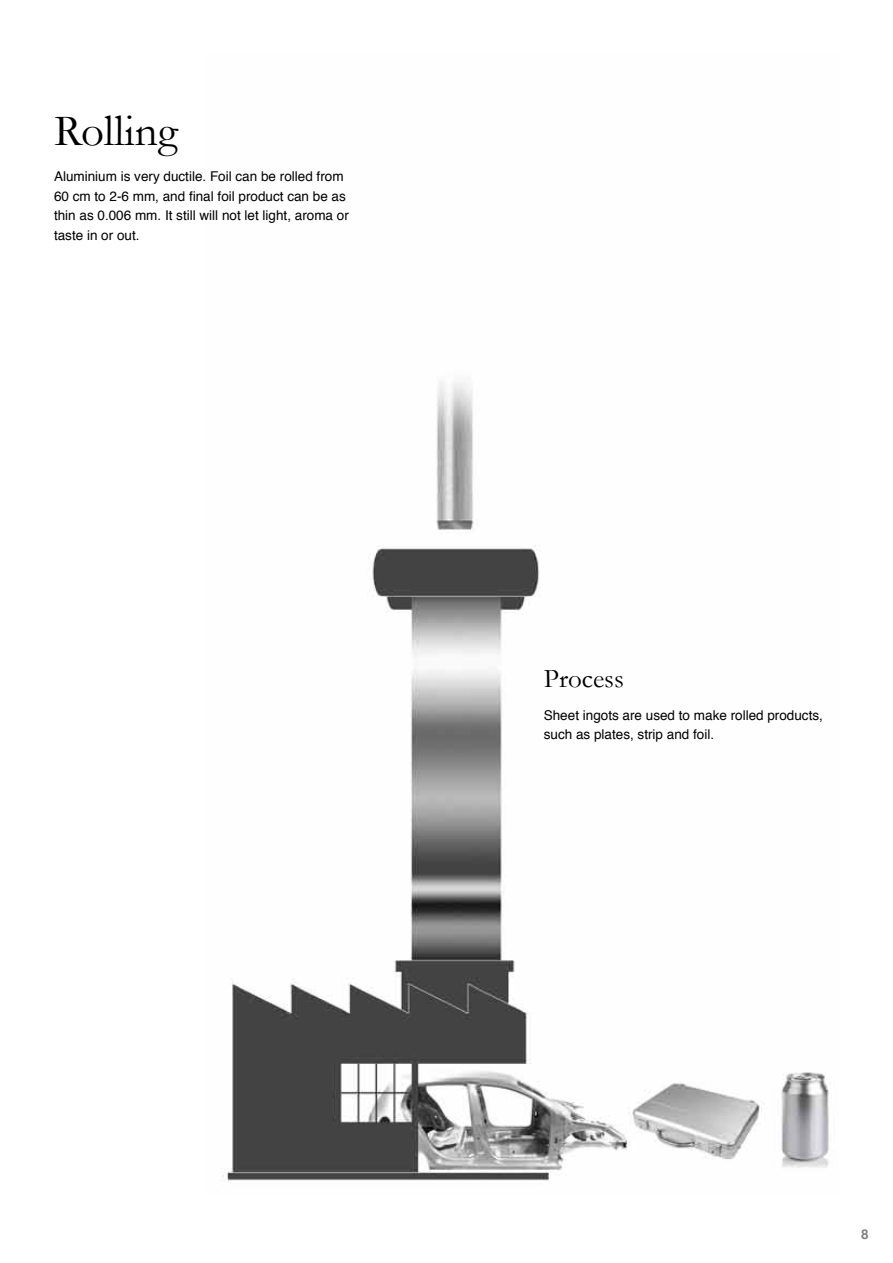
<style>
.page{position:relative;width:893px;height:1263px;background:#fff}
.page>*{position:absolute;margin:0;border:0;box-sizing:border-box;transform-origin:0 0}
.t1{font:45px "Garamond";color:#000}
.t2{font:27px "Garamond";color:#000}
.t3{font:13.5px/19.5px "Helvetica";color:#000}
.t4{font:700 13.5px "Helvetica";color:#808285}
</style>
<div class="page">
<img style="left:222px;top:381px;width:607px;height:801px">
<h1 class="t1" style="left:54px;top:103px;width:126px">Rolling</h1>
<p class="t3" style="left:54px;top:167px;width:296px">Aluminium is very ductile. Foil can be rolled from 60 cm to 2-6 mm, and final foil product can be as thin as 0.006 mm. It still will not let light, aroma or taste in or out.</p>
<h2 class="t2" style="left:544px;top:663px;width:82px">Process</h2>
<p class="t3" style="left:544px;top:706px;width:281px">Sheet ingots are used to make rolled products, such as plates, strip and foil.</p>
<p class="t4" style="left:861px;top:1224px;width:9px">8</p>
</div>
